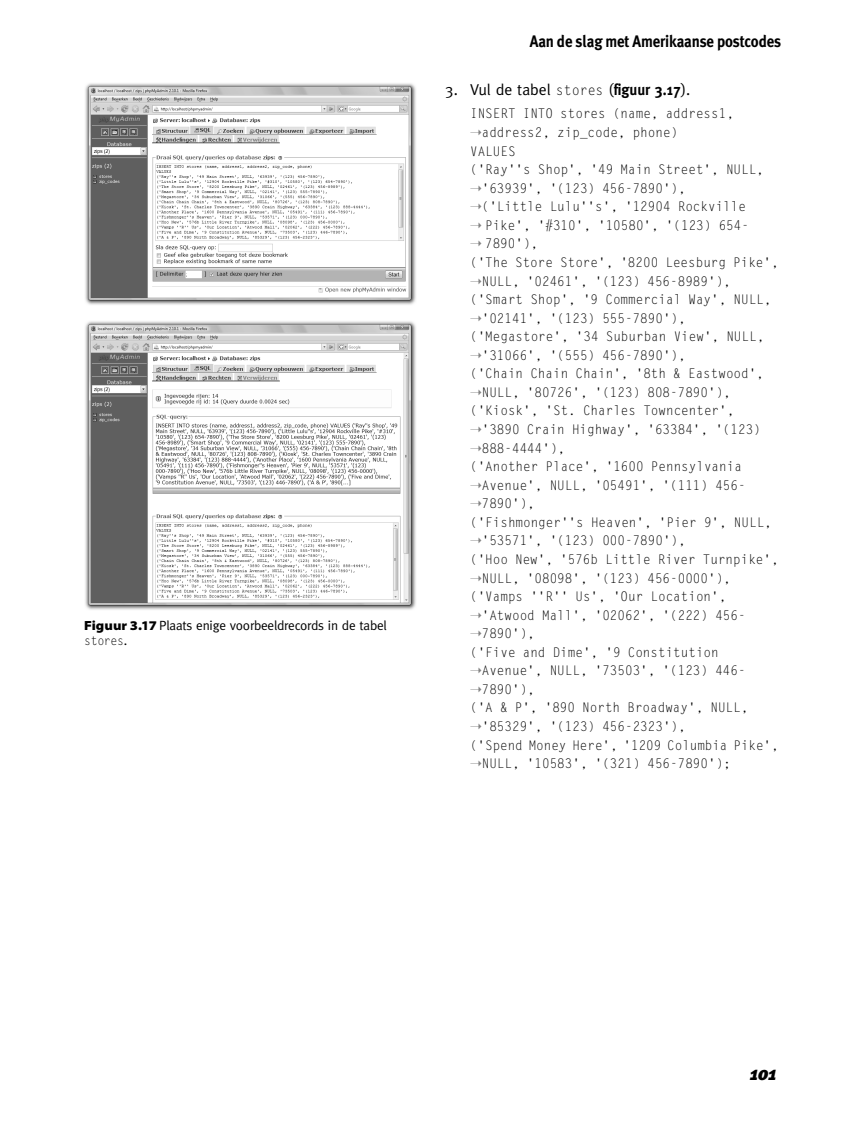
<style>
.page{position:relative;width:843px;height:1127px;background:#fff}
.page>*{position:absolute;margin:0;border:0;box-sizing:border-box;transform-origin:0 0}
.t1{font:italic 900 19.25px "Meta Plus";color:#000}
.t2{font:700 16.62px "Meta Plus";letter-spacing:-.01em;color:#000;scale:.9 1}
.t3{font:15.75px "Meta";color:#000}
.t4{font:13.3px/18.6px "Letter Gothic";color:#000;scale:.95 1}
.t5{font:13.3px "Meta";letter-spacing:-.015em;color:#000}
.t6{font:12.25px "Letter Gothic";letter-spacing:-.03em;color:#000;scale:.95 1}
.s1{font-family:"Myriad Pro";font-weight:900;font-stretch:semi-expanded}
.s2{font-family:"Meta";font-size:13.3px}
.s3{font-family:"Letter Gothic";font-size:14px}
.s4{font-weight:700}
.s5{color:#828282}
</style>
<div class="page">
<img style="left:85px;top:321px;width:331px;height:289px">
<img style="left:85px;top:83px;width:331px;height:222px">
<p class="t5" style="left:84px;top:620px;width:304px"><span class="s1">Figuur 3.17</span> Plaats enige voorbeeldrecords in de tabel</p>
<p class="t6" style="left:84px;top:636px;width:47px">stores<span class="s2">.</span></p>
<p class="t2" style="left:530px;top:35px;width:281px">Aan de slag met Amerikaanse postcodes</p>
<p class="t3" style="left:445px;top:83px;width:247px">3. Vul de tabel <span class="s3">stores</span> (<span class="s4">figuur 3.17</span>).</p>
<p class="t4" style="left:470px;top:105px;width:326px">INSERT INTO stores (name, address1, <span class="s5">➝</span>address2, zip_code, phone)<br>VALUES<br>('Ray''s Shop', '49 Main Street', NULL, <span class="s5">➝</span>'63939', '(123) 456-7890'),<br><span class="s5">➝</span>('Little Lulu''s', '12904 Rockville<br><span class="s5">➝</span> Pike', '#310', '10580', '(123) 654-<br><span class="s5">➝</span> 7890'),<br>('The Store Store', '8200 Leesburg Pike', <span class="s5">➝</span>NULL, '02461', '(123) 456-8989'), ('Smart Shop', '9 Commercial Way', NULL, <span class="s5">➝</span>'02141', '(123) 555-7890'), ('Megastore', '34 Suburban View', NULL, <span class="s5">➝</span>'31066', '(555) 456-7890'),<br>('Chain Chain Chain', '8th &amp; Eastwood', <span class="s5">➝</span>NULL, '80726', '(123) 808-7890'), ('Kiosk', 'St. Charles Towncenter', <span class="s5">➝</span>'3890 Crain Highway', '63384', '(123) <span class="s5">➝</span>888-4444'),<br>('Another Place', '1600 Pennsylvania <span class="s5">➝</span>Avenue', NULL, '05491', '(111) 456- <span class="s5">➝</span>7890'),<br>('Fishmonger''s Heaven', 'Pier 9', NULL, <span class="s5">➝</span>'53571', '(123) 000-7890'),<br>('Hoo New', '576b Little River Turnpike', <span class="s5">➝</span>NULL, '08098', '(123) 456-0000'), ('Vamps ''R'' Us', 'Our Location', <span class="s5">➝</span>'Atwood Mall', '02062', '(222) 456- <span class="s5">➝</span>7890'),<br>('Five and Dime', '9 Constitution <span class="s5">➝</span>Avenue', NULL, '73503', '(123) 446- <span class="s5">➝</span>7890'),<br>('A &amp; P', '890 North Broadway', NULL, <span class="s5">➝</span>'85329', '(123) 456-2323'),<br>('Spend Money Here', '1209 Columbia Pike', <span class="s5">➝</span>NULL, '10583', '(321) 456-7890');</p>
<h1 class="t1" style="left:750px;top:1065px;width:28px">101</h1>
</div>
